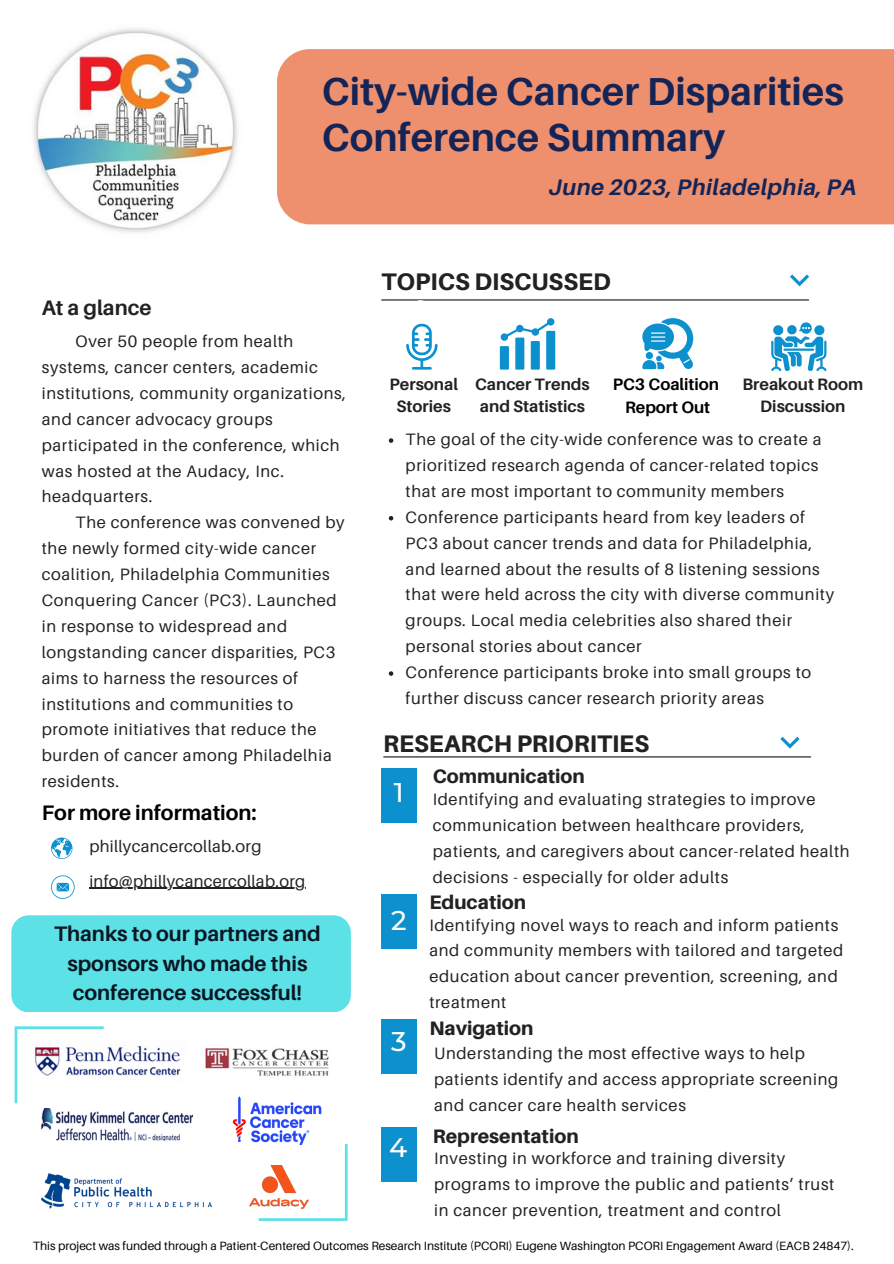
<style>
.page{position:relative;width:894px;height:1264px;background:#fff}
.page>*{position:absolute;margin:0;border:0;box-sizing:border-box;transform-origin:0 0}
.t1{font:700 39px/46.2px "Aileron";color:#152456}
.t2{font:500 27px "Montserrat";color:#fff}
.t3{font:800 24px "Aileron";color:#222}
.t4{font:italic 700 22.5px "Aileron";letter-spacing:.02em;color:#152456}
.t5{font:700 21px/29.2px "Aileron";color:#0b1623;text-align:center}
.t6{font:700 21px "Aileron";color:#000}
.t7{font:700 21px "Aileron";color:#222}
.t8{font:800 19.5px "Aileron";color:#222}
.t9{font:16.5px/25.8px "Aileron";letter-spacing:.04em;color:#222}
.t10{font:700 16.5px/22.5px "Aileron";color:#222;text-align:center}
.t11{font:16.5px "Aileron";letter-spacing:.02em;color:#222}
.t12{font:700 16.5px/22.5px "Aileron";color:#000;text-align:center}
.t13{font:12px "Aileron";color:#000}
</style>
<div class="page">
<div style="left:11px;top:915px;width:340px;height:97px;background:#5ce1e6;border-radius:17px"></div>
<div style="left:277px;top:49px;width:616px;height:175px;background:#ee906d"></div>
<div style="left:381px;top:767px;width:35px;height:55px;background:#0c90ce"></div>
<hr style="left:381px;top:299px;width:427px;height:1px;background:#0b1623">
<hr style="left:383px;top:756px;width:427px;height:1px;background:#0b1623">
<svg style="left:406px;top:299px;width:33px;height:70px"></svg>
<svg style="left:499px;top:318px;width:56px;height:51px"></svg>
<svg style="left:771px;top:322px;width:55px;height:49px"></svg>
<svg style="left:642px;top:318px;width:51px;height:51px"></svg>
<svg style="left:790px;top:274px;width:18px;height:12px"></svg>
<svg style="left:780px;top:736px;width:19px;height:12px"></svg>
<svg style="left:51px;top:837px;width:21px;height:22px"></svg>
<svg style="left:51px;top:875px;width:24px;height:23px"></svg>
<div style="left:381px;top:893px;width:35px;height:55px;background:#0c90ce"></div>
<div style="left:381px;top:1019px;width:35px;height:55px;background:#0c90ce"></div>
<div style="left:381px;top:1126px;width:35px;height:55px;background:#0c90ce"></div>
<img style="left:33px;top:28px;width:205px;height:205px">
<svg style="left:258px;top:1144px;width:89px;height:76px"></svg>
<svg style="left:15px;top:1026px;width:89px;height:77px"></svg>
<img style="left:28px;top:1039px;width:153px;height:44px">
<img style="left:42px;top:1108px;width:150px;height:32px">
<img style="left:205px;top:1048px;width:124px;height:28px">
<img style="left:42px;top:1173px;width:170px;height:35px">
<img style="left:232px;top:1096px;width:89px;height:48px">
<img style="left:249px;top:1165px;width:60px;height:43px">
<svg style="left:388px;top:438px;width:5px;height:5px"></svg>
<svg style="left:388px;top:516px;width:5px;height:4px"></svg>
<svg style="left:388px;top:671px;width:5px;height:4px"></svg>
<hr style="left:89px;top:887px;width:216px;height:1px;background:#222">
<p class="t1" style="left:321px;top:67px;width:523px">City-wide Cancer Disparities<br>Conference Summary</p>
<p class="t4" style="left:548px;top:173px;width:309px">June 2023, Philadelphia, PA</p>
<p class="t7" style="left:42px;top:294px;width:111px">At a glance</p>
<h5 class="t9" style="left:76px;top:328px;width:219px">Over 50 people from health</h5>
<h5 class="t9" style="left:42px;top:354px;width:277px">systems, cancer centers, academic</h5>
<h5 class="t9" style="left:42px;top:380px;width:305px">institutions, community organizations,</h5>
<h5 class="t9" style="left:42px;top:406px;width:232px">and cancer advocacy groups</h5>
<h5 class="t9" style="left:42px;top:431px;width:299px">participated in the conference, which</h5>
<h5 class="t9" style="left:42px;top:457px;width:243px">was hosted at the Audacy, Inc.</h5>
<h5 class="t9" style="left:42px;top:483px;width:112px">headquarters.</h5>
<h5 class="t9" style="left:76px;top:509px;width:270px">The conference was convened by</h5>
<h5 class="t9" style="left:42px;top:535px;width:276px">the newly formed city-wide cancer</h5>
<h5 class="t9" style="left:42px;top:561px;width:289px">coalition, Philadelphia Communities</h5>
<h5 class="t9" style="left:42px;top:587px;width:296px">Conquering Cancer (PC3). Launched</h5>
<h5 class="t9" style="left:42px;top:613px;width:247px">in response to widespread and</h5>
<h5 class="t9" style="left:42px;top:638px;width:295px">longstanding cancer disparities, PC3</h5>
<h5 class="t9" style="left:42px;top:664px;width:258px">aims to harness the resources of</h5>
<h5 class="t9" style="left:42px;top:690px;width:253px">institutions and communities to</h5>
<h5 class="t9" style="left:42px;top:716px;width:276px">promote initiatives that reduce the</h5>
<h5 class="t9" style="left:42px;top:742px;width:291px">burden of cancer among Philadelhia</h5>
<h5 class="t9" style="left:42px;top:768px;width:79px">residents.</h5>
<p class="t6" style="left:42px;top:799px;width:216px">For more information:</p>
<p class="t11" style="left:89px;top:835px;width:174px">phillycancercollab.org</p>
<p class="t11" style="left:89px;top:870px;width:217px">info@phillycancercollab.org</p>
<p class="t5" style="left:54px;top:918px;width:268px">Thanks to our partners and sponsors who made this conference successful!</p>
<p class="t3" style="left:381px;top:267px;width:231px">TOPICS DISCUSSED</p>
<p class="t10" style="left:389px;top:372px;width:70px">Personal<br>Stories</p>
<h1 class="t10" style="left:475px;top:372px;width:116px;text-align:left">Cancer Trends and Statistics</h1>
<h3 class="t10" style="left:742px;top:372px;width:122px">Breakout Room<br>Discussion</h3>
<h4 class="t12" style="left:612px;top:373px;width:108px">PC3 Coalition<br>Report Out</h4>
<h2 class="t9" style="left:405px;top:426px;width:417px">The goal of the city-wide conference was to create a prioritized research agenda of cancer-related topics that are most important to community members</h2>
<p class="t9" style="left:405px;top:503px;width:430px">Conference participants heard from key leaders of PC3 about cancer trends and data for Philadelphia, and learned about the results of 8 listening sessions that were held across the city with diverse community groups. Local media celebrities also shared their personal stories about cancer</p>
<p class="t9" style="left:405px;top:659px;width:407px">Conference participants broke into small groups to further discuss cancer research priority areas</p>
<h2 class="t3" style="left:383px;top:729px;width:267px">RESEARCH PRIORITIES</h2>
<h4 class="t2" style="left:393px;top:776px;width:11px">1</h4>
<h5 class="t2" style="left:391px;top:904px;width:17px">2</h5>
<h5 class="t2" style="left:391px;top:1024px;width:17px">3</h5>
<h5 class="t2" style="left:389px;top:1130px;width:20px">4</h5>
<p class="t8" style="left:432px;top:764px;width:153px">Communication</p>
<p class="t9" style="left:432px;top:786px;width:418px">Identifying and evaluating strategies to improve communication between healthcare providers, patients, and caregivers about cancer-related health decisions - especially for older adults</p>
<p class="t8" style="left:429px;top:889px;width:98px">Education</p>
<p class="t9" style="left:429px;top:911px;width:415px">Identifying novel ways to reach and inform patients and community members with tailored and targeted education about cancer prevention, screening, and treatment</p>
<p class="t8" style="left:429px;top:1015px;width:106px">Navigation</p>
<p class="t9" style="left:434px;top:1039px;width:405px">Understanding the most effective ways to help patients identify and access appropriate screening and cancer care health services</p>
<p class="t8" style="left:432px;top:1123px;width:147px">Representation</p>
<p class="t9" style="left:434px;top:1145px;width:401px">Investing in workforce and training diversity programs to improve the public and patients’ trust in cancer prevention, treatment and control</p>
<p class="t13" style="left:33px;top:1238px;width:822px">This project was funded through a Patient-Centered Outcomes Research Institute (PCORI) Eugene Washington PCORI Engagement Award (EACB 24847).</p>
</div>
